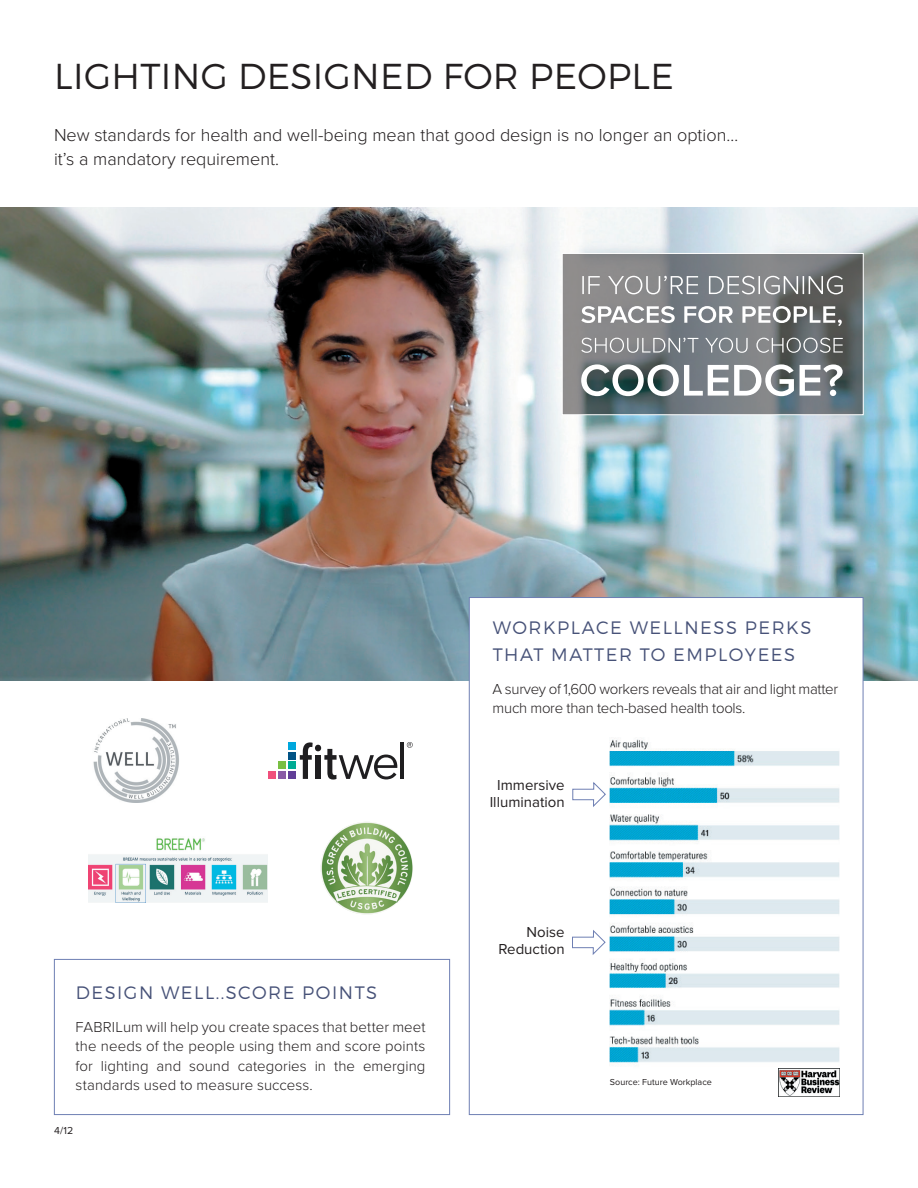
<style>
.page{position:relative;width:918px;height:1188px;background:#fff}
.page>*{position:absolute;margin:0;border:0;box-sizing:border-box;transform-origin:0 0}
.t1{font:300 36px "Montserrat";letter-spacing:.01em;color:#231f20}
.t2{font:300 18px/24px "Proxima Nova";color:#231f20}
.t3{font:300 18px/27px "Montserrat";letter-spacing:.085em;color:#475278}
.t4{font:300 15px/19.5px "Proxima Nova";letter-spacing:-.02em;color:#231f20;text-align:justify}
.t5{font:15px/16.5px "Proxima Nova";color:#231f20;text-align:center}
.t6{font:10.5px "Proxima Nova";color:#231f20}
.t7{font:9px "Proxima Nova";color:#231f20}
</style>
<div class="page">
<img style="left:0;top:207px;width:918px;height:473px">
<div style="left:469px;top:597px;width:394px;height:518px;background:#fff;border:1px solid #6e7fb3"></div>
<img style="left:93px;top:719px;width:86px;height:84px">
<img style="left:89px;top:838px;width:179px;height:64px">
<div style="left:288px;top:742px;width:7px;height:8px;background:#00a7dd"></div>
<div style="left:288px;top:752px;width:7px;height:8px;background:#015385"></div>
<div style="left:288px;top:762px;width:7px;height:7px;background:#00ab94"></div>
<div style="left:288px;top:771px;width:7px;height:8px;background:#613e97"></div>
<div style="left:278px;top:762px;width:8px;height:7px;background:#79bf42"></div>
<div style="left:278px;top:771px;width:8px;height:8px;background:#895aa5"></div>
<div style="left:268px;top:771px;width:8px;height:8px;background:#f04f7c"></div>
<svg style="left:300px;top:742px;width:97px;height:38px"></svg>
<hr style="left:401px;top:742px;width:3px;height:37px;background:#1f1e20">
<svg style="left:407px;top:742px;width:6px;height:6px"></svg>
<img style="left:321px;top:822px;width:92px;height:92px;border-radius:46px">
<div style="left:54px;top:959px;width:396px;height:156px;border:1px solid #6e7fb3"></div>
<svg style="left:564px;top:255px;width:298px;height:158px;background:#74797c"></svg>
<svg style="left:582px;top:276px;width:261px;height:18px;background:#97999a"></svg>
<svg style="left:581px;top:306px;width:261px;height:20px"></svg>
<svg style="left:581px;top:338px;width:262px;height:15px;background:#8f9295"></svg>
<svg style="left:581px;top:364px;width:262px;height:32px"></svg>
<div style="left:562px;top:253px;width:302px;height:162px;border:1px solid #fff"></div>
<img style="left:610px;top:739px;width:229px;height:326px">
<img style="left:778px;top:1068px;width:61px;height:29px">
<svg style="left:572px;top:782px;width:34px;height:25px"></svg>
<svg style="left:572px;top:930px;width:34px;height:25px"></svg>
<h1 class="t1" style="left:54px;top:54px;width:621px">LIGHTING DESIGNED FOR PEOPLE</h1>
<p class="t2" style="left:54px;top:123px;width:686px">New standards for health and well-being mean that good design is no longer an option… it’s a mandatory requirement.</p>
<p class="t3" style="left:493px;top:614px;width:320px">WORKPLACE WELLNESS PERKS<br>THAT MATTER TO EMPLOYEES</p>
<p class="t4" style="left:493px;top:679px;width:347px">A survey of 1,600 workers reveals that air and light matter much more than tech-based health tools.</p>
<p class="t5" style="left:490px;top:778px;width:76px">Immersive<br>Illumination</p>
<p class="t3" style="left:76px;top:979px;width:303px">DESIGN WELL..SCORE POINTS</p>
<p class="t4" style="left:76px;top:1017px;width:351px">FABRILum will help you create spaces that better meet the needs of the people using them and score points for lighting and sound categories in the emerging standards used to measure success.</p>
<p class="t6" style="left:54px;top:1124px;width:21px">4/12</p>
<p class="t5" style="left:499px;top:924px;width:68px;text-align:right">Noise<br>Reduction</p>
<p class="t7" style="left:610px;top:1077px;width:103px">Source: Future Workplace</p>
</div>
